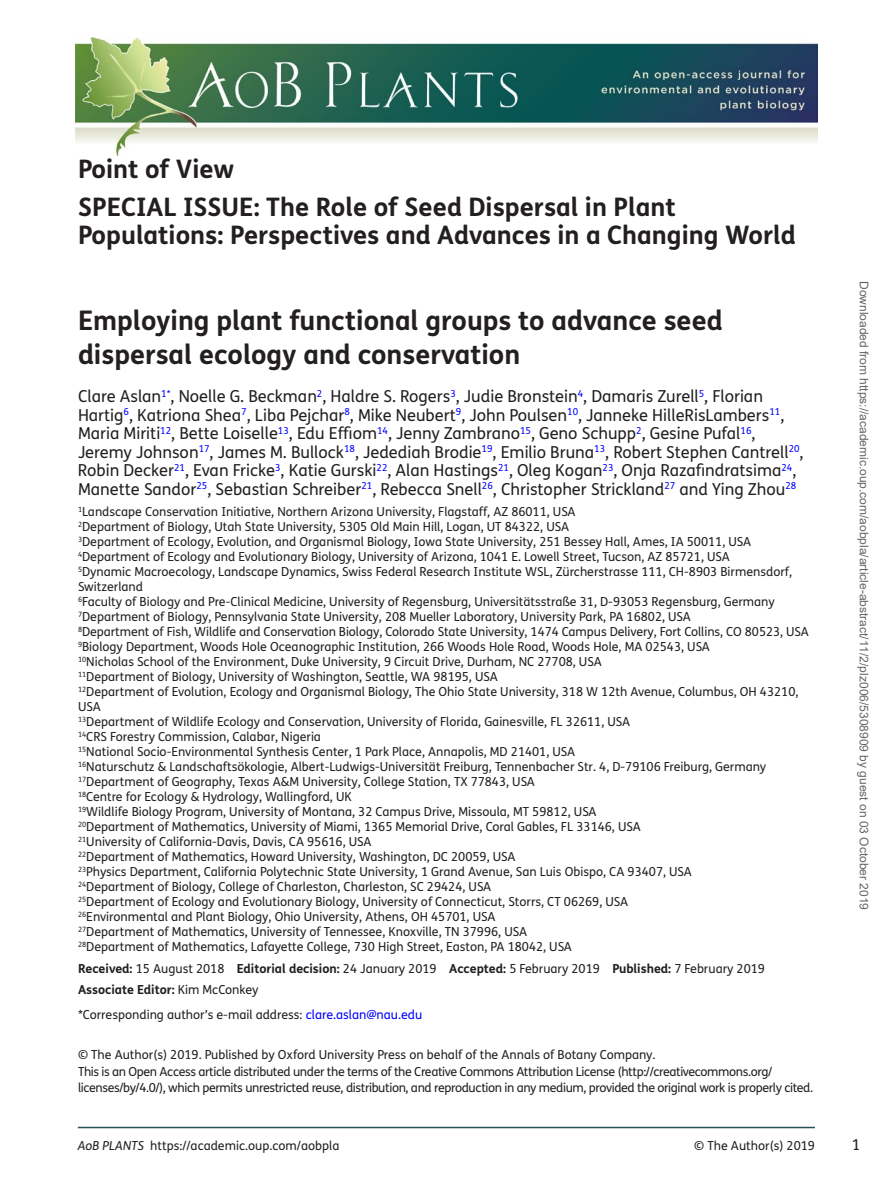
<style>
.page{position:relative;width:893px;height:1191px;background:#fff}
.page>*{position:absolute;margin:0;border:0;box-sizing:border-box;transform-origin:0 0}
.t1{font:700 27px/34.5px "FS Me";color:#231f20}
.t2{font:700 25.5px/37.5px "FS Me";color:#231f20}
.t3{font:16.5px/18.5px "FS Me";color:#231f20}
.t4{font:15px "FS Me";color:#231f20}
.t5{font:12.45px/15px "FS Me";color:#231f20}
.t6{font:12.45px/16.5px "FS Me";letter-spacing:-.03em;color:#231f20}
.t7{font:700 12.45px/21px "FS Me";color:#231f20}
.t8{font:12px "Arial";color:#666}
.s1{font-weight:400}
.s2{color:#00f}
.s3{font-style:italic}
</style>
<div class="page">
<hr style="left:78px;top:1126px;width:737px;height:2px;background:#295157">
<img style="left:76px;top:37px;width:741px;height:118px">
<h2 class="t2" style="left:78px;top:149px;width:599px">Point of View<br>SPECIAL ISSUE: The Role of Seed Dispersal in Plant</h2>
<h2 class="t2" style="left:78px;top:215px;width:719px">Populations: Perspectives and Advances in a Changing World</h2>
<h1 class="t1" style="left:78px;top:302px;width:646px">Employing plant functional groups to advance seed dispersal ecology and conservation</h1>
<p class="t3" style="left:78px;top:387px;width:727px">Clare Aslan<sup>1*</sup>, Noelle G. Beckman<sup>2</sup>, Haldre S. Rogers<sup>3</sup>, Judie Bronstein<sup>4</sup>, Damaris Zurell<sup>5</sup>, Florian Hartig<sup>6</sup>, Katriona Shea<sup>7</sup>, Liba Pejchar<sup>8</sup>, Mike Neubert<sup>9</sup>, John Poulsen<sup>10</sup>, Janneke HilleRisLambers<sup>11</sup>, Maria Miriti<sup>12</sup>, Bette Loiselle<sup>13</sup>, Edu Effiom<sup>14</sup>, Jenny Zambrano<sup>15</sup>, Geno Schupp<sup>2</sup>, Gesine Pufal<sup>16</sup>, Jeremy Johnson<sup>17</sup>, James M. Bullock<sup>18</sup>, Jedediah Brodie<sup>19</sup>, Emilio Bruna<sup>13</sup>, Robert Stephen Cantrell<sup>20</sup>, Robin Decker<sup>21</sup>, Evan Fricke<sup>3</sup>, Katie Gurski<sup>22</sup>, Alan Hastings<sup>21</sup>, Oleg Kogan<sup>23</sup>, Onja Razafindratsima<sup>24</sup>, Manette Sandor<sup>25</sup>, Sebastian Schreiber<sup>21</sup>, Rebecca Snell<sup>26</sup>, Christopher Strickland<sup>27</sup> and Ying Zhou<sup>28</sup></p>
<p class="t5" style="left:78px;top:503px;width:732px"><sup>1</sup>Landscape Conservation Initiative, Northern Arizona University, Flagstaff, AZ 86011, USA<br><sup>2</sup>Department of Biology, Utah State University, 5305 Old Main Hill, Logan, UT 84322, USA<br><sup>3</sup>Department of Ecology, Evolution, and Organismal Biology, Iowa State University, 251 Bessey Hall, Ames, IA 50011, USA <sup>4</sup>Department of Ecology and Evolutionary Biology, University of Arizona, 1041 E. Lowell Street, Tucson, AZ 85721, USA<br><sup>5</sup>Dynamic Macroecology, Landscape Dynamics, Swiss Federal Research Institute WSL, Zürcherstrasse 111, CH-8903 Birmensdorf, Switzerland<br><sup>6</sup>Faculty of Biology and Pre-Clinical Medicine, University of Regensburg, Universitätsstraße 31, D-93053 Regensburg, Germany <sup>7</sup>Department of Biology, Pennsylvania State University, 208 Mueller Laboratory, University Park, PA 16802, USA<br><sup>8</sup>Department of Fish, Wildlife and Conservation Biology, Colorado State University, 1474 Campus Delivery, Fort Collins, CO 80523, USA <sup>9</sup>Biology Department, Woods Hole Oceanographic Institution, 266 Woods Hole Road, Woods Hole, MA 02543, USA<br><sup>10</sup>Nicholas School of the Environment, Duke University, 9 Circuit Drive, Durham, NC 27708, USA<br><sup>11</sup>Department of Biology, University of Washington, Seattle, WA 98195, USA<br><sup>12</sup>Department of Evolution, Ecology and Organismal Biology, The Ohio State University, 318 W 12th Avenue, Columbus, OH 43210, USA<br><sup>13</sup>Department of Wildlife Ecology and Conservation, University of Florida, Gainesville, FL 32611, USA<br><sup>14</sup>CRS Forestry Commission, Calabar, Nigeria<br><sup>15</sup>National Socio-Environmental Synthesis Center, 1 Park Place, Annapolis, MD 21401, USA<br><sup>16</sup>Naturschutz &amp; Landschaftsökologie, Albert-Ludwigs-Universität Freiburg, Tennenbacher Str. 4, D-79106 Freiburg, Germany <sup>17</sup>Department of Geography, Texas A&amp;M University, College Station, TX 77843, USA<br><sup>18</sup>Centre for Ecology &amp; Hydrology, Wallingford, UK<br><sup>19</sup>Wildlife Biology Program, University of Montana, 32 Campus Drive, Missoula, MT 59812, USA<br><sup>20</sup>Department of Mathematics, University of Miami, 1365 Memorial Drive, Coral Gables, FL 33146, USA<br><sup>21</sup>University of California-Davis, Davis, CA 95616, USA<br><sup>22</sup>Department of Mathematics, Howard University, Washington, DC 20059, USA<br><sup>23</sup>Physics Department, California Polytechnic State University, 1 Grand Avenue, San Luis Obispo, CA 93407, USA<br><sup>24</sup>Department of Biology, College of Charleston, Charleston, SC 29424, USA<br><sup>25</sup>Department of Ecology and Evolutionary Biology, University of Connecticut, Storrs, CT 06269, USA<br><sup>26</sup>Environmental and Plant Biology, Ohio University, Athens, OH 45701, USA<br><sup>27</sup>Department of Mathematics, University of Tennessee, Knoxville, TN 37996, USA<br><sup>28</sup>Department of Mathematics, Lafayette College, 730 High Street, Easton, PA 18042, USA</p>
<p class="t7" style="left:78px;top:957px;width:688px">Received: <span class="s1">15 August 2018</span> Editorial decision: <span class="s1">24 January 2019</span> Accepted: <span class="s1">5 February 2019</span> Published: <span class="s1">7 February 2019<br></span>Associate Editor: <span class="s1">Kim McConkey</span></p>
<p class="t5" style="left:78px;top:1007px;width:346px">*Corresponding author’s e-mail address: <span class="s2">clare.aslan@nau.edu</span></p>
<p class="t5" style="left:78px;top:1046px;width:579px">© The Author(s) 2019. Published by Oxford University Press on behalf of the Annals of Botany Company.</p>
<p class="t6" style="left:78px;top:1062px;width:737px">This is an Open Access article distributed under the terms of the Creative Commons Attribution License (http://creativecommons.org/ licenses/by/4.0/), which permits unrestricted reuse, distribution, and reproduction in any medium, provided the original work is properly cited.</p>
<p class="t8" style="left:868px;top:281px;width:630px;rotate:90deg">Downloaded from https://academic.oup.com/aobpla/article-abstract/11/2/plz006/5308909 by guest on 03 October 2019</p>
<p class="t5" style="left:78px;top:1137px;width:263px"><span class="s3">AoB PLANTS</span> https://academic.oup.com/aobpla</p>
<p class="t5" style="left:694px;top:1137px;width:122px">© The Author(s) 2019</p>
<p class="t4" style="left:852px;top:1134px;width:10px">1</p>
</div>
